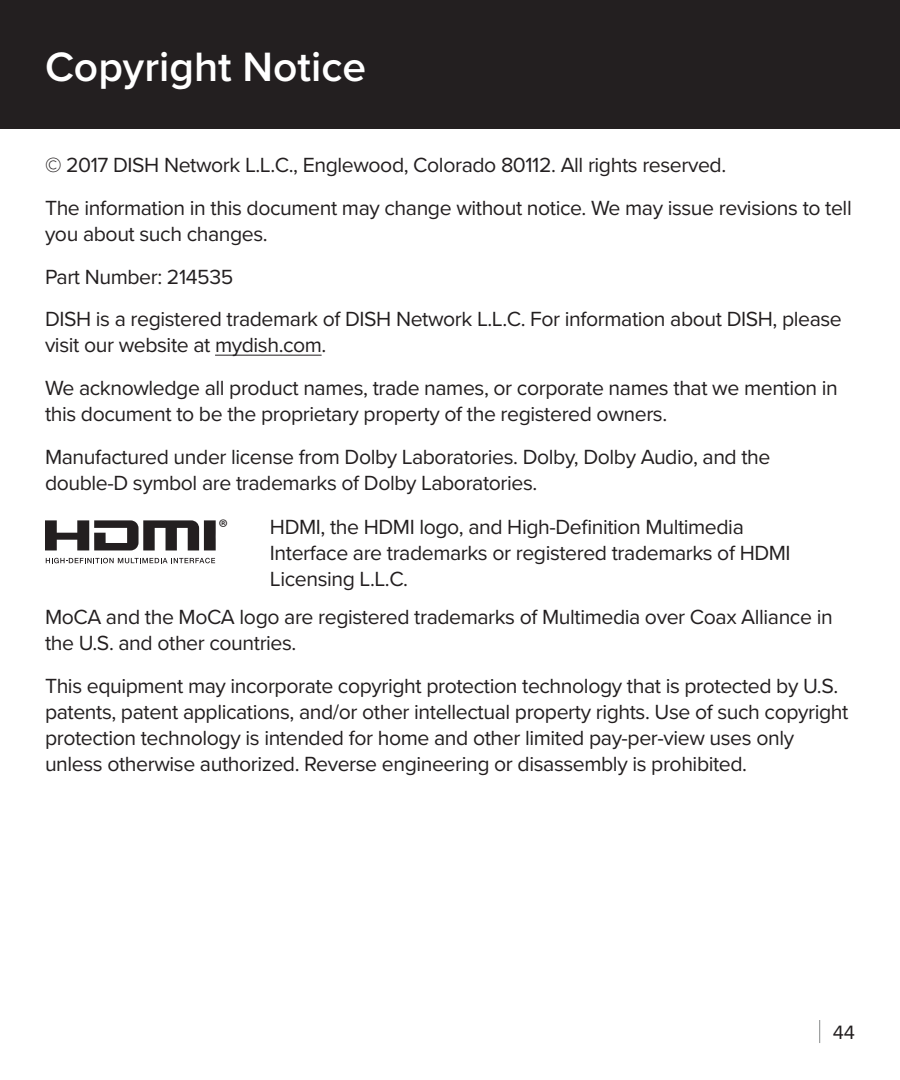
<style>
.page{position:relative;width:900px;height:1080px;background:#fff}
.page>*{position:absolute;margin:0;border:0;box-sizing:border-box;transform-origin:0 0}
.t1{font:600 42.5px "Proxima Nova";color:#fff}
.t2{font:22.75px "Myriad Pro";color:#231f20}
.t3{font:21.25px/42.5px "Proxima Nova";letter-spacing:-.02em;color:#231f20}
.t4{font:20px "Proxima Nova";color:#231f20}
</style>
<div class="page">
<div style="left:0;top:0;width:900px;height:129px;background:#231f20"></div>
<svg style="left:819px;top:1020px;width:1px;height:23px"></svg>
<hr style="left:215px;top:355px;width:107px;height:1px;background:#231f20">
<svg style="left:45px;top:520px;width:171px;height:30px"></svg>
<svg style="left:46px;top:558px;width:169px;height:5px"></svg>
<h1 class="t1" style="left:45px;top:35px;width:323px">Copyright Notice</h1>
<p class="t3" style="left:45px;top:143px;width:808px">© 2017 DISH Network L.L.C., Englewood, Colorado 80112. All rights reserved.<br>The information in this document may change without notice. We may issue revisions to tell</p>
<p class="t3" style="left:45px;top:212px;width:798px">you about such changes.<br>Part Number: 214535<br>DISH is a registered trademark of DISH Network L.L.C. For information about DISH, please</p>
<p class="t3" style="left:45px;top:323px;width:794px">visit our website at mydish.com.<br>We acknowledge all product names, trade names, or corporate names that we mention in</p>
<p class="t3" style="left:45px;top:392px;width:727px">this document to be the proprietary property of the registered owners.<br>Manufactured under license from Dolby Laboratories. Dolby, Dolby Audio, and the</p>
<p class="t3" style="left:270px;top:460px;width:475px;line-height:44.2px;text-indent:-225px">double-D symbol are trademarks of Dolby Laboratories.<br>HDMI, the HDMI logo, and High-Definition Multimedia</p>
<p class="t3" style="left:270px;top:539px;width:522px;line-height:26.2px">Interface are trademarks or registered trademarks of HDMI<br>Licensing L.L.C.</p>
<p class="t3" style="left:45px;top:603px;width:789px;line-height:26.2px">MoCA and the MoCA logo are registered trademarks of Multimedia over Coax Alliance in the U.S. and other countries.</p>
<p class="t3" style="left:45px;top:672px;width:805px;line-height:26.2px">This equipment may incorporate copyright protection technology that is protected by U.S. patents, patent applications, and/or other intellectual property rights. Use of such copyright protection technology is intended for home and other limited pay-per-view uses only unless otherwise authorized. Reverse engineering or disassembly is prohibited.</p>
<p class="t2" style="left:218px;top:514px;width:11px">®</p>
<p class="t4" style="left:833px;top:1017px;width:24px">44</p>
</div>
